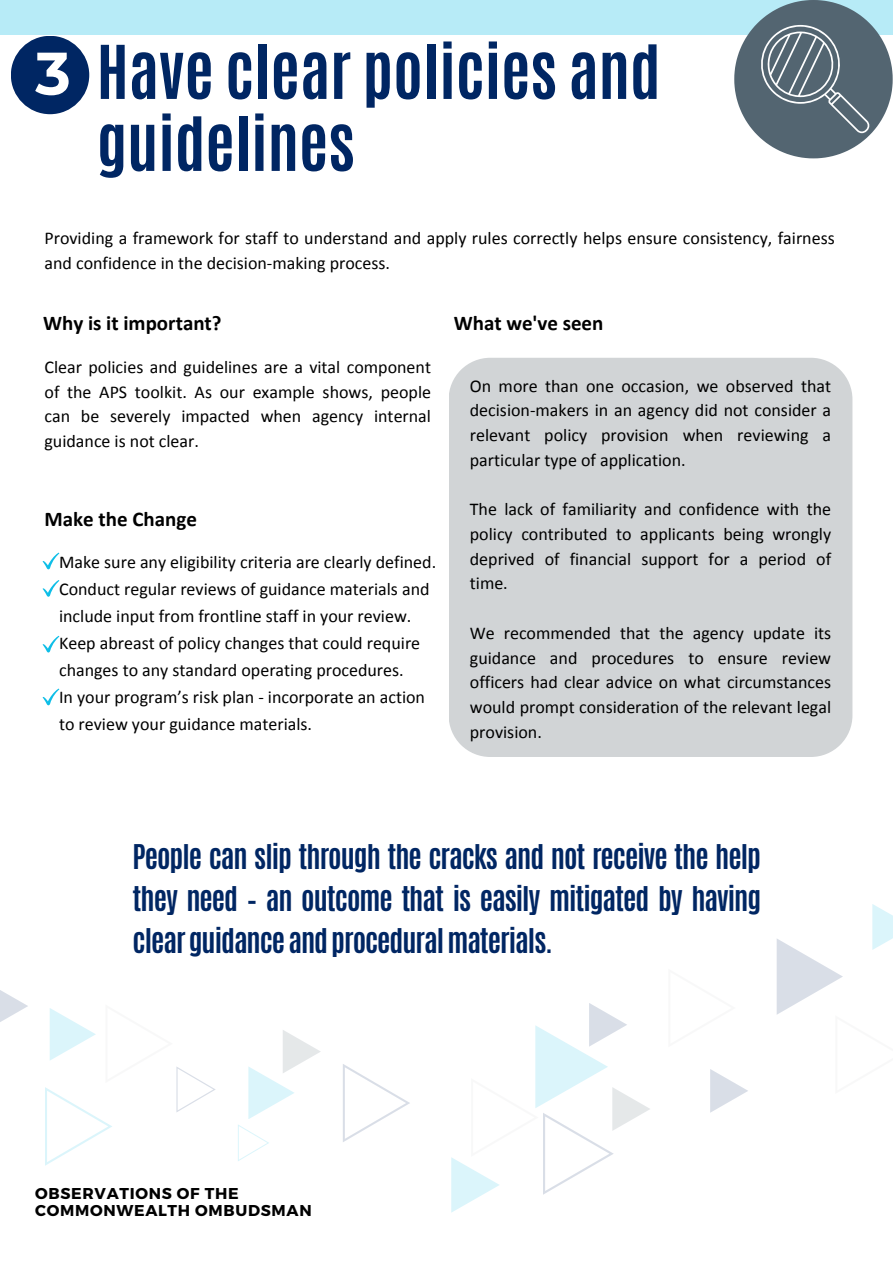
<style>
.page{position:relative;width:893px;height:1264px;background:#fff}
.page>*{position:absolute;margin:0;border:0;box-sizing:border-box;transform-origin:0 0}
.t1{font:700 63px/72px "Antonio";color:#002663}
.t2{font:700 60px "Montserrat";color:#fff}
.t3{font:700 28.5px/41.5px "Antonio";letter-spacing:-.035em;color:#002663;text-align:justify}
.t4{font:700 21px "Calibri";color:#000}
.t5{font:18px/24.8px "Calibri";color:#000}
.t6{font:700 15.75px "Montserrat";letter-spacing:.045em;color:#000}
</style>
<div class="page">
<div style="left:0;top:0;width:892px;height:35px;background:#b7ebf7"></div>
<div style="left:11px;top:36px;width:78px;height:78px;background:#002663;border-radius:50%"></div>
<div style="left:449px;top:358px;width:403px;height:399px;background:#d1d4d6"></div>
<svg style="left:734px;top:0;width:158px;height:158px"></svg>
<svg style="left:238px;top:1030px;width:83px;height:131px"></svg>
<svg style="left:343px;top:1064px;width:67px;height:78px"></svg>
<svg style="left:451px;top:1003px;width:199px;height:209px"></svg>
<svg style="left:0;top:990px;width:28px;height:32px"></svg>
<svg style="left:45px;top:1008px;width:171px;height:157px"></svg>
<svg style="left:710px;top:1069px;width:38px;height:43px"></svg>
<svg style="left:776px;top:904px;width:116px;height:111px"></svg>
<svg style="left:42px;top:552px;width:17px;height:17px"></svg>
<svg style="left:42px;top:580px;width:17px;height:16px"></svg>
<svg style="left:42px;top:635px;width:17px;height:17px"></svg>
<svg style="left:42px;top:688px;width:17px;height:17px"></svg>
<p class="t2" style="left:35px;top:37px;width:37px">3</p>
<p class="t1" style="left:97px;top:36px;width:565px">Have clear policies and guidelines</p>
<p class="t5" style="left:44px;top:227px;width:791px">Providing a framework for staff to understand and apply rules correctly helps ensure consistency, fairness and confidence in the decision-making process.</p>
<p class="t4" style="left:43px;top:314px;width:180px">Why is it important?</p>
<p class="t5" style="left:44px;top:356px;width:388px;text-align:justify">Clear policies and guidelines are a vital component of the APS toolkit. As our example shows, people can be severely impacted when agency internal guidance is not clear.</p>
<p class="t4" style="left:44px;top:510px;width:154px">Make the Change</p>
<p class="t5" style="left:59px;top:551px;width:378px">Make sure any eligibility criteria are clearly defined.</p>
<p class="t5" style="left:59px;top:577px;width:372px;line-height:27px">Conduct regular reviews of guidance materials and include input from frontline staff in your review.</p>
<p class="t5" style="left:59px;top:630px;width:362px;line-height:27px">Keep abreast of policy changes that could require changes to any standard operating procedures.</p>
<p class="t5" style="left:59px;top:684px;width:367px;line-height:27px">In your program’s risk plan - incorporate an action to review your guidance materials.</p>
<p class="t4" style="left:453px;top:314px;width:151px">What we've seen</p>
<p class="t5" style="left:470px;top:374px;width:363px;text-align:justify">On more than one occasion, we observed that decision-makers in an agency did not consider a relevant policy provision when reviewing a particular type of application.</p>
<p class="t5" style="left:470px;top:498px;width:363px;text-align:justify">The lack of familiarity and confidence with the policy contributed to applicants being wrongly deprived of financial support for a period of time.</p>
<p class="t5" style="left:470px;top:622px;width:363px;text-align:justify">We recommended that the agency update its guidance and procedures to ensure review officers had clear advice on what circumstances would prompt consideration of the relevant legal provision.</p>
<p class="t3" style="left:133px;top:836px;width:630px">People can slip through the cracks and not receive the help they need – an outcome that is easily mitigated by having clearguidanceandproceduralmaterials.</p>
<p class="t6" style="left:35px;top:1183px;width:205px">OBSERVATIONS OF THE</p>
<p class="t6" style="left:35px;top:1199px;width:278px">COMMONWEALTH OMBUDSMAN</p>
</div>
